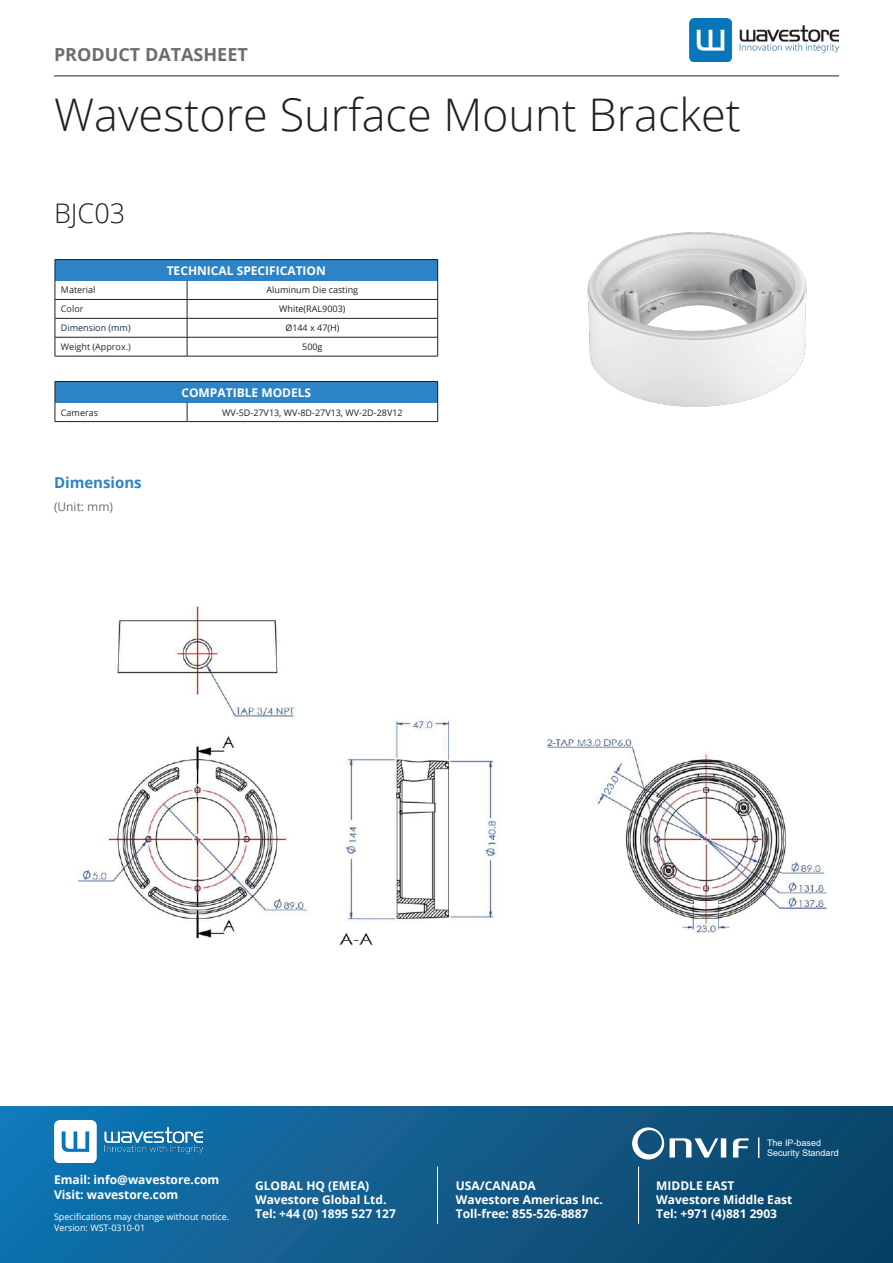
<style>
.page{position:relative;width:893px;height:1263px;background:#fff}
.page>*{position:absolute;margin:0;border:0;box-sizing:border-box;transform-origin:0 0}
.t1{font:300 45px "Open Sans";color:#231f20}
.t2{font:300 27px "Open Sans";color:#231f20}
.t3{font:700 18px "Open Sans";color:#6c6d70}
.t4{font:700 15px "Open Sans";color:#2c83c5}
.t5{font:700 12px/14.4px "Open Sans";color:#fff}
.t6{font:12px "Open Sans";color:#6c6d70}
.t7{font:9px "Open Sans";color:#231f20}
.t8{font:9px "Open Sans";color:#fff}
.t9{font:9px "Open Sans";color:#182e3e}
.t10{font:9px "Arial";color:#fff}
</style>
<div class="page">
<div style="left:55px;top:260px;width:383px;height:21px;background:#2c83c5"></div>
<svg style="left:187px;top:281px;width:1px;height:75px"></svg>
<hr style="left:55px;top:259px;width:132px;height:1px;background:#231f20">
<hr style="left:187px;top:259px;width:251px;height:1px;background:#231f20">
<hr style="left:55px;top:299px;width:132px;height:1px;background:#231f20">
<hr style="left:187px;top:299px;width:251px;height:1px;background:#231f20">
<hr style="left:55px;top:318px;width:132px;height:1px;background:#231f20">
<svg style="left:55px;top:260px;width:1px;height:96px"></svg>
<hr style="left:187px;top:318px;width:251px;height:1px;background:#231f20">
<svg style="left:437px;top:260px;width:1px;height:96px"></svg>
<hr style="left:55px;top:337px;width:132px;height:1px;background:#231f20">
<hr style="left:187px;top:337px;width:251px;height:1px;background:#231f20">
<hr style="left:55px;top:356px;width:132px;height:1px;background:#231f20">
<hr style="left:187px;top:356px;width:251px;height:1px;background:#231f20">
<div style="left:55px;top:381px;width:383px;height:22px;background:#2c83c5"></div>
<svg style="left:187px;top:403px;width:1px;height:18px"></svg>
<hr style="left:55px;top:381px;width:132px;height:1px;background:#231f20">
<hr style="left:187px;top:381px;width:251px;height:1px;background:#231f20">
<svg style="left:55px;top:382px;width:1px;height:39px"></svg>
<svg style="left:437px;top:382px;width:1px;height:39px"></svg>
<hr style="left:55px;top:421px;width:132px;height:1px;background:#231f20">
<hr style="left:187px;top:421px;width:251px;height:1px;background:#231f20">
<hr style="left:54px;top:75px;width:785px;height:2px;background:#6c6d70">
<img style="left:690px;top:19px;width:149px;height:42px">
<img style="left:587px;top:232px;width:220px;height:175px">
<div style="left:0;top:1106px;width:893px;height:157px;background:linear-gradient(to right,#1374b1,#0d4264)"></div>
<img style="left:54px;top:1120px;width:149px;height:43px">
<svg style="left:632px;top:1127px;width:32px;height:32px"></svg>
<div style="left:721px;top:1138px;width:5px;height:19px;background:#fff"></div>
<svg style="left:670px;top:1138px;width:48px;height:19px"></svg>
<svg style="left:733px;top:1138px;width:15px;height:19px"></svg>
<svg style="left:758px;top:1137px;width:1px;height:21px"></svg>
<hr style="left:437px;top:1166px;width:1px;height:58px;background:#fff">
<hr style="left:638px;top:1166px;width:1px;height:58px;background:#fff">
<img style="left:77px;top:605px;width:750px;height:341px">
<p class="t3" style="left:54px;top:42px;width:195px">PRODUCT DATASHEET</p>
<p class="t1" style="left:54px;top:84px;width:688px">Wavestore Surface Mount Bracket</p>
<p class="t2" style="left:54px;top:194px;width:73px">BJC03</p>
<p class="t5" style="left:167px;top:263px;width:161px">TECHNICAL SPECIFICATION</p>
<p class="t7" style="left:61px;top:284px;width:36px">Material</p>
<p class="t7" style="left:267px;top:284px;width:93px">Aluminum Die casting</p>
<p class="t9" style="left:61px;top:303px;width:24px">Color</p>
<p class="t7" style="left:279px;top:303px;width:68px">White(RAL9003)</p>
<p class="t9" style="left:61px;top:322px;width:71px">Dimension (mm)</p>
<p class="t7" style="left:285px;top:322px;width:56px">Ø144 x 47(H)</p>
<p class="t9" style="left:61px;top:341px;width:71px">Weight (Approx.)</p>
<p class="t7" style="left:302px;top:341px;width:22px">500g</p>
<p class="t5" style="left:181px;top:385px;width:131px">COMPATIBLE MODELS</p>
<p class="t7" style="left:61px;top:406px;width:39px">Cameras</p>
<p class="t7" style="left:222px;top:406px;width:182px">WV-5D-27V13, WV-8D-27V13, WV-2D-28V12</p>
<p class="t4" style="left:54px;top:472px;width:89px">Dimensions</p>
<p class="t6" style="left:54px;top:498px;width:61px">(Unit: mm)</p>
<p class="t5" style="left:54px;top:1172px;width:167px">Email: info@wavestore.com<br>Visit: wavestore.com</p>
<p class="t8" style="left:54px;top:1211px;width:177px">Specifications may change without notice.</p>
<p class="t8" style="left:54px;top:1222px;width:93px">Version: WST-0310-01</p>
<p class="t5" style="left:255px;top:1177px;width:116px">GLOBAL HQ (EMEA)</p>
<p class="t5" style="left:255px;top:1192px;width:133px">Wavestore Global Ltd.</p>
<p class="t5" style="left:255px;top:1206px;width:142px">Tel: +44 (0) 1895 527 127</p>
<p class="t5" style="left:456px;top:1177px;width:82px">USA/CANADA</p>
<p class="t5" style="left:456px;top:1192px;width:149px">Wavestore Americas Inc.</p>
<p class="t5" style="left:456px;top:1206px;width:134px">Toll-free: 855-526-8887</p>
<p class="t10" style="left:767px;top:1136px;width:56px">The IP-based</p>
<p class="t10" style="left:767px;top:1147px;width:73px">Security Standard</p>
<p class="t5" style="left:656px;top:1177px;width:80px">MIDDLE EAST</p>
<p class="t5" style="left:656px;top:1192px;width:138px">Wavestore Middle East</p>
<p class="t5" style="left:656px;top:1206px;width:122px">Tel: +971 (4)881 2903</p>
</div>
